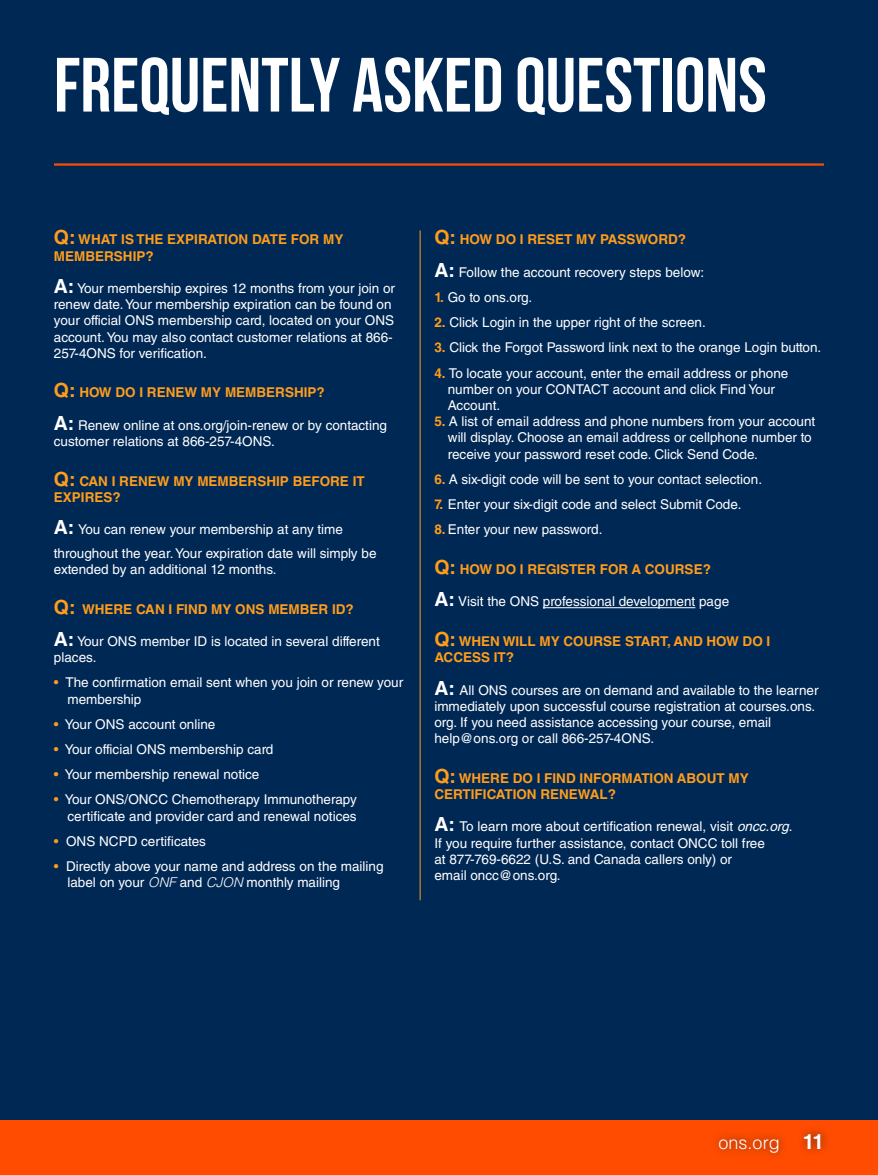
<style>
.page{position:relative;width:878px;height:1175px;background:#fff}
.page>*{position:absolute;margin:0;border:0;box-sizing:border-box;transform-origin:0 0}
.t1{font:700 76.65px "Bebas Neue";color:#fff}
.t2{font:300 18px "Helvetica LT Std";color:#fff}
.t3{font:13.5px/16.2px "Helvetica LT Std";color:#fff}
.t4{font:700 13.5px/16.2px "Helvetica LT Std";color:#ff9d1b}
.s1{font-size:19.5px}
.s2{font-weight:700;font-size:19.5px}
.s3{color:#ff9d1b}
.s4{font-weight:300;font-style:italic}
.s5{font-weight:700;color:#ff9d1b}
.s6{font-style:italic}
.s7{font-weight:700;font-size:20.85px}
</style>
<div class="page">
<div style="left:0;top:0;width:878px;height:1174px;background:#002855"></div>
<div style="left:0;top:1120px;width:878px;height:54px;background:#ff4c00"></div>
<div style="left:709px;top:1125px;width:120px;height:37px;background:#231f20;opacity:.75"></div>
<hr style="left:543px;top:607px;width:152px;height:1px;background:#fff">
<hr style="left:54px;top:163px;width:770px;height:3px;background:#ff4c00">
<hr style="left:420px;top:230px;width:1px;height:670px;background:#ff9d1b">
<p class="t1" style="left:54px;top:43px;width:714px">FREQUENTLY ASKED QUESTIONS</p>
<p class="t4" style="left:54px;top:231px;width:291px"><span class="s1">Q:</span> WHAT IS THE EXPIRATION DATE FOR MY<br>MEMBERSHIP?</p>
<p class="t3" style="left:54px;top:280px;width:343px"><span class="s2">A:</span> Your membership expires 12 months from your join or renew date. Your membership expiration can be found on your official ONS membership card, located on your ONS account. You may also contact customer relations at 866- 257-4ONS for verification.</p>
<p class="t4" style="left:54px;top:384px;width:272px"><span class="s1">Q:</span> HOW DO I RENEW MY MEMBERSHIP?</p>
<p class="t3" style="left:54px;top:417px;width:335px"><span class="s2">A:</span> Renew online at ons.org/join-renew or by contacting customer relations at 866-257-4ONS.</p>
<p class="t4" style="left:54px;top:472px;width:312px"><span class="s1">Q:</span> CAN I RENEW MY MEMBERSHIP BEFORE IT<br>EXPIRES?</p>
<p class="t3" style="left:54px;top:518px;width:324px;line-height:23.4px"><span class="s2">A:</span> You can renew your membership at any time throughout the year. Your expiration date will simply be</p>
<p class="t3" style="left:54px;top:561px;width:224px">extended by an additional 12 months.</p>
<p class="t4" style="left:54px;top:600px;width:301px"><span class="s1">Q:</span> WHERE CAN I FIND MY ONS MEMBER ID?</p>
<p class="t3" style="left:54px;top:633px;width:327px"><span class="s2">A:</span> Your ONS member ID is located in several different places.</p>
<p class="t3" style="left:67px;top:674px;width:337px;text-indent:-14px"><span class="s3">•</span> The confirmation email sent when you join or renew your membership</p>
<p class="t3" style="left:54px;top:716px;width:163px"><span class="s3">•</span> Your ONS account online</p>
<p class="t3" style="left:54px;top:741px;width:221px"><span class="s3">•</span> Your official ONS membership card</p>
<p class="t3" style="left:54px;top:766px;width:207px"><span class="s3">•</span> Your membership renewal notice</p>
<p class="t3" style="left:54px;top:791px;width:304px;text-align:right"><span class="s3">•</span> Your ONS/ONCC Chemotherapy Immunotherapy certificate and provider card and renewal notices</p>
<p class="t3" style="left:54px;top:833px;width:154px"><span class="s3">•</span> ONS NCPD certificates</p>
<p class="t3" style="left:67px;top:858px;width:317px;text-indent:-14px"><span class="s3">•</span> Directly above your name and address on the mailing label on your <span class="s4">ONF</span> and <span class="s4">CJON</span> monthly mailing</p>
<p class="t4" style="left:434px;top:231px;width:253px"><span class="s1">Q:</span> HOW DO I RESET MY PASSWORD?</p>
<p class="t3" style="left:434px;top:264px;width:271px"><span class="s2">A:</span> Follow the account recovery steps below:</p>
<p class="t3" style="left:434px;top:289px;width:99px"><span class="s5">1.</span> Go to ons.org.</p>
<p class="t3" style="left:434px;top:314px;width:273px"><span class="s5">2.</span> Click Login in the upper right of the screen.</p>
<p class="t3" style="left:434px;top:339px;width:388px"><span class="s5">3.</span> Click the Forgot Password link next to the orange Login button.</p>
<p class="t3" style="left:448px;top:365px;width:342px;text-indent:-14px"><span class="s5">4.</span> To locate your account, enter the email address or phone number on your CONTACT account and click Find Your<br>Account.</p>
<p class="t3" style="left:448px;top:413px;width:369px;text-indent:-14px"><span class="s5">5.</span> A list of email address and phone numbers from your account will display. Choose an email address or cellphone number to receive your password reset code. Click Send Code.</p>
<p class="t3" style="left:434px;top:471px;width:329px"><span class="s5">6.</span> A six-digit code will be sent to your contact selection.</p>
<p class="t3" style="left:434px;top:496px;width:308px"><span class="s5">7.</span> Enter your six-digit code and select Submit Code.</p>
<p class="t3" style="left:434px;top:521px;width:169px"><span class="s5">8.</span> Enter your new password.</p>
<p class="t4" style="left:434px;top:561px;width:278px"><span class="s1">Q:</span> HOW DO I REGISTER FOR A COURSE?</p>
<p class="t3" style="left:434px;top:593px;width:296px"><span class="s2">A:</span> Visit the ONS professional development page</p>
<p class="t4" style="left:434px;top:633px;width:337px"><span class="s1">Q:</span> WHEN WILL MY COURSE START, AND HOW DO I<br>ACCESS IT?</p>
<p class="t3" style="left:434px;top:681px;width:386px"><span class="s2">A:</span> All ONS courses are on demand and available to the learner immediately upon successful course registration at courses.ons. org. If you need assistance accessing your course, email help@ons.org or call 866-257-4ONS.</p>
<p class="t4" style="left:434px;top:769px;width:316px"><span class="s1">Q:</span> WHERE DO I FIND INFORMATION ABOUT MY<br>CERTIFICATION RENEWAL?</p>
<p class="t3" style="left:434px;top:818px;width:359px"><span class="s2">A:</span> To learn more about certification renewal, visit <span class="s6">oncc.org</span>.<br>If you require further assistance, contact ONCC toll free<br>at 877-769-6622 (U.S. and Canada callers only) or<br>email oncc@ons.org.</p>
<p class="t2" style="left:718px;top:1131px;width:107px">ons.org <span class="s7">11</span></p>
</div>
